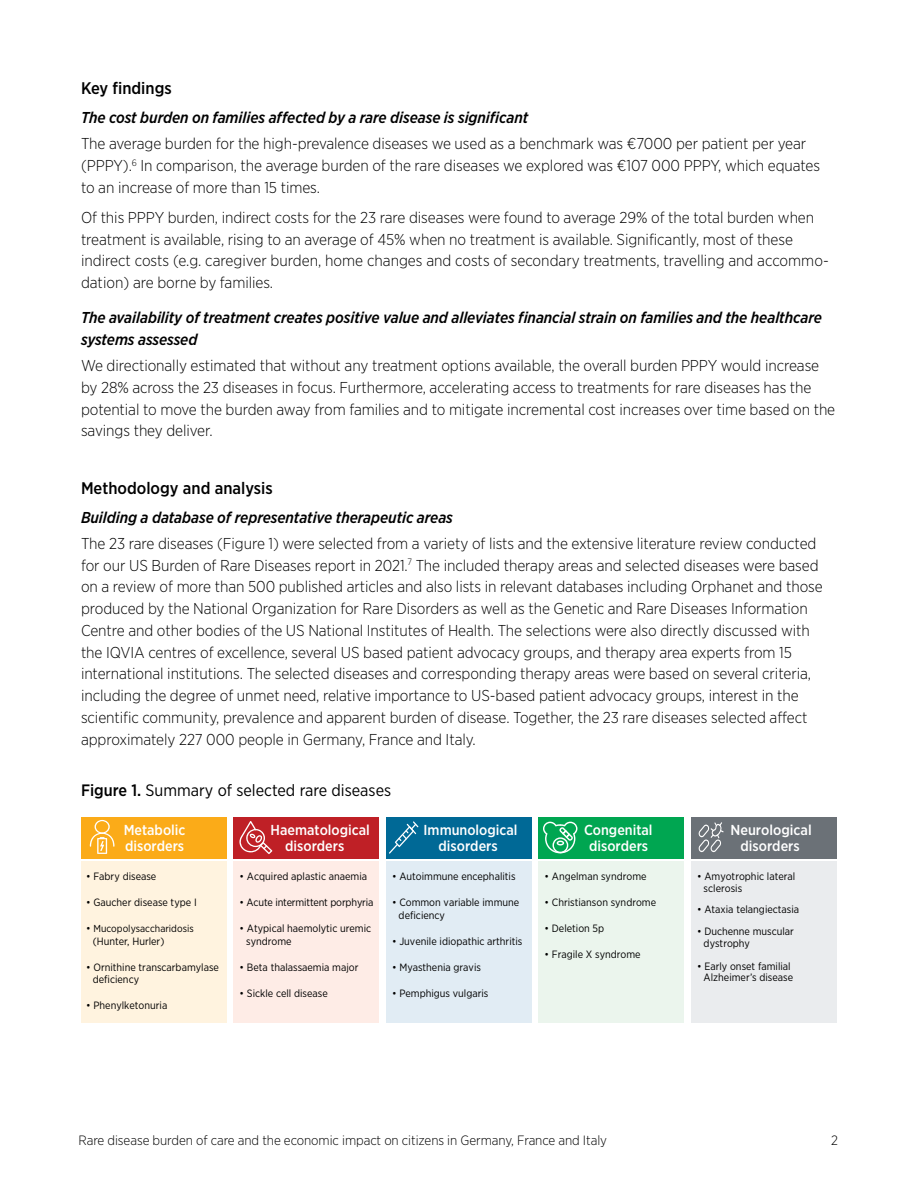
<style>
.page{position:relative;width:918px;height:1188px;background:#fff}
.page>*{position:absolute;margin:0;border:0;box-sizing:border-box;transform-origin:0 0}
.t1{font:500 16.8px "Gotham Narrow";color:#000}
.t2{font:16.5px "Gotham Narrow";color:#000}
.t3{font:300 15.75px/21.8px "Gotham Narrow";letter-spacing:-.005em;color:#000}
.t4{font:italic 500 15.75px/21.8px "Gotham Narrow";letter-spacing:-.005em;color:#000}
.t5{font:500 14.4px/16.2px "Gotham Narrow";color:#fff;text-align:center}
.t6{font:300 13.5px "Gotham Narrow";letter-spacing:-.005em;color:#000}
.t7{font:10.65px/12.1px "Gotham Narrow";color:#000}
.t8{font:10.05px "Gotham Narrow";color:#000}
.s1{font-weight:500}
.s2{font-size:10.65px}
</style>
<div class="page">
<div style="left:81px;top:817px;width:146px;height:41px;background:#fbab18"></div>
<div style="left:233px;top:817px;width:146px;height:41px;background:#bf2026"></div>
<div style="left:386px;top:817px;width:146px;height:41px;background:#006996"></div>
<div style="left:538px;top:817px;width:146px;height:41px;background:#00a651"></div>
<div style="left:691px;top:817px;width:146px;height:41px;background:#6b7177"></div>
<div style="left:81px;top:861px;width:146px;height:161px;background:#fff3df"></div>
<div style="left:233px;top:861px;width:146px;height:161px;background:#feece6"></div>
<div style="left:386px;top:861px;width:146px;height:161px;background:#e1ecf4"></div>
<div style="left:538px;top:861px;width:146px;height:161px;background:#ebf5ed"></div>
<div style="left:691px;top:861px;width:146px;height:161px;background:#eaecee"></div>
<svg style="left:543px;top:822px;width:34px;height:31px"></svg>
<svg style="left:239px;top:821px;width:33px;height:33px"></svg>
<svg style="left:389px;top:821px;width:29px;height:33px"></svg>
<svg style="left:90px;top:820px;width:25px;height:34px"></svg>
<svg style="left:698px;top:822px;width:26px;height:30px"></svg>
<p class="t1" style="left:81px;top:78px;width:92px">Key findings</p>
<p class="t4" style="left:81px;top:106px;width:449px">The cost burden on families affected by a rare disease is significant</p>
<p class="t3" style="left:81px;top:132px;width:741px">The average burden for the high-prevalence diseases we used as a benchmark was €7000 per patient per year (PPPY).<sup>6</sup> In comparison, the average burden of the rare diseases we explored was €107 000 PPPY, which equates to an increase of more than 15 times.</p>
<p class="t3" style="left:81px;top:206px;width:749px">Of this PPPY burden, indirect costs for the 23 rare diseases were found to average 29% of the total burden when treatment is available, rising to an average of 45% when no treatment is available. Significantly, most of these indirect costs (e.g. caregiver burden, home changes and costs of secondary treatments, travelling and accommo&shy;dation) are borne by families.</p>
<p class="t4" style="left:81px;top:307px;width:742px">The availability of treatment creates positive value and alleviates financial strain on families and the healthcare systems assessed</p>
<p class="t3" style="left:81px;top:354px;width:756px">We directionally estimated that without any treatment options available, the overall burden PPPY would increase by 28% across the 23 diseases in focus. Furthermore, accelerating access to treatments for rare diseases has the potential to move the burden away from families and to mitigate incremental cost increases over time based on the savings they deliver.</p>
<p class="t1" style="left:81px;top:478px;width:193px">Methodology and analysis</p>
<p class="t4" style="left:81px;top:506px;width:373px">Building a database of representative therapeutic areas</p>
<p class="t3" style="left:81px;top:532px;width:743px">The 23 rare diseases (Figure 1) were selected from a variety of lists and the extensive literature review conducted for our US Burden of Rare Diseases report in 2021.<sup>7</sup> The included therapy areas and selected diseases were based on a review of more than 500 published articles and also lists in relevant databases including Orphanet and those produced by the National Organization for Rare Disorders as well as the Genetic and Rare Diseases Information Centre and other bodies of the US National Institutes of Health. The selections were also directly discussed with the IQVIA centres of excellence, several US based patient advocacy groups, and therapy area experts from 15 international institutions. The selected diseases and corresponding therapy areas were based on several criteria, including the degree of unmet need, relative importance to US-based patient advocacy groups, interest in the scientific community, prevalence and apparent burden of disease. Together, the 23 rare diseases selected affect approximately 227 000 people in Germany, France and Italy.</p>
<p class="t2" style="left:81px;top:780px;width:312px"><span class="s1">Figure 1.</span> Summary of selected rare diseases</p>
<p class="t5" style="left:124px;top:821px;width:63px;text-align:left">Metabolic disorders</p>
<p class="t5" style="left:285px;top:821px;width:86px;text-align:left;text-indent:-15px">Haematological disorders</p>
<p class="t5" style="left:424px;top:821px;width:95px">Immunological disorders</p>
<p class="t5" style="left:584px;top:821px;width:70px">Congenital disorders</p>
<p class="t5" style="left:730px;top:821px;width:83px">Neurological disorders</p>
<p class="t7" style="left:86px;top:870px;width:72px">• Fabry disease</p>
<p class="t7" style="left:86px;top:896px;width:112px">• Gaucher disease type I</p>
<p class="t8" style="left:86px;top:922px;width:109px"><span class="s2">•</span> Mucopolysaccharidosis</p>
<p class="t7" style="left:93px;top:935px;width:73px">(Hunter, Hurler)</p>
<p class="t7" style="left:93px;top:961px;width:128px;text-indent:-7px">• Ornithine transcarbamylase deficiency</p>
<p class="t7" style="left:86px;top:999px;width:83px">• Phenylketonuria</p>
<p class="t7" style="left:545px;top:870px;width:104px">• Angelman syndrome</p>
<p class="t7" style="left:545px;top:896px;width:113px">• Christianson syndrome</p>
<p class="t7" style="left:545px;top:922px;width:61px">• Deletion 5p</p>
<p class="t7" style="left:545px;top:948px;width:98px">• Fragile X syndrome</p>
<p class="t7" style="left:704px;top:870px;width:93px;text-indent:-7px">• Amyotrophic lateral sclerosis</p>
<p class="t7" style="left:697px;top:903px;width:104px">• Ataxia telangiectasia</p>
<p class="t7" style="left:704px;top:925px;width:92px;text-indent:-7px">• Duchenne muscular dystrophy</p>
<p class="t7" style="left:697px;top:960px;width:98px;line-height:11.2px;text-align:right">• Early onset familial<br>Alzheimer’s disease</p>
<p class="t7" style="left:392px;top:870px;width:125px">• Autoimmune encephalitis</p>
<p class="t7" style="left:399px;top:896px;width:122px;line-height:12.9px;text-indent:-7px">• Common variable immune deficiency</p>
<p class="t7" style="left:392px;top:935px;width:132px">• Juvenile idiopathic arthritis</p>
<p class="t7" style="left:392px;top:961px;width:90px">• Myasthenia gravis</p>
<p class="t7" style="left:392px;top:987px;width:98px">• Pemphigus vulgaris</p>
<p class="t7" style="left:240px;top:870px;width:129px">• Acquired aplastic anaemia</p>
<p class="t7" style="left:240px;top:896px;width:135px">• Acute intermittent porphyria</p>
<p class="t7" style="left:246px;top:921px;width:127px;line-height:13.2px;text-indent:-7px">• Atypical haemolytic uremic syndrome</p>
<p class="t7" style="left:240px;top:961px;width:120px">• Beta thalassaemia major</p>
<p class="t7" style="left:240px;top:987px;width:90px">• Sickle cell disease</p>
<p class="t6" style="left:78px;top:1132px;width:530px">Rare disease burden of care and the economic impact on citizens in Germany, France and Italy</p>
<p class="t6" style="left:831px;top:1132px;width:8px">2</p>
</div>
